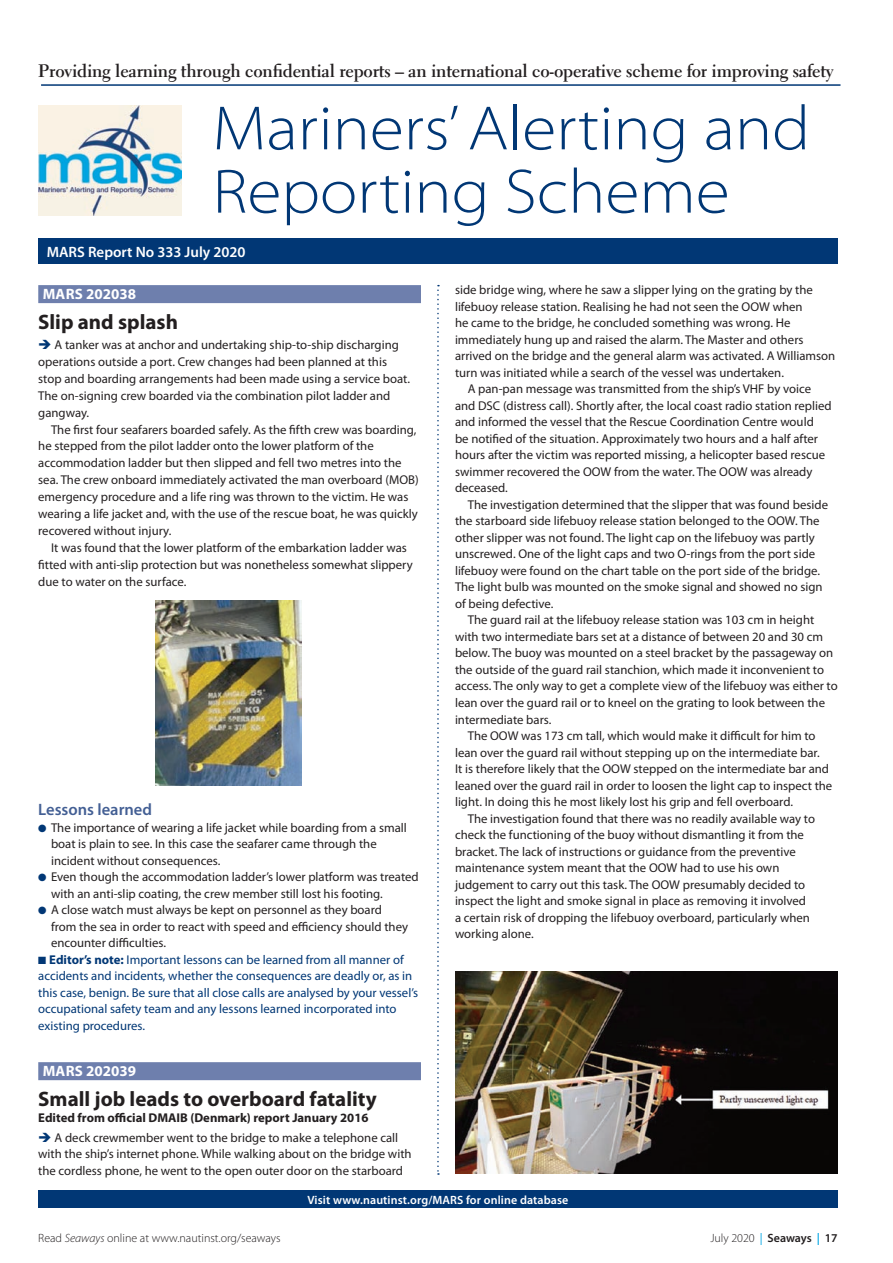
<style>
.page{position:relative;width:893px;height:1263px;background:#fff}
.page>*{position:absolute;margin:0;border:0;box-sizing:border-box;transform-origin:0 0}
.t1{font:300 semi-expanded 63px/63.3px "Myriad Pro";color:#013775}
.t2{font:700 21px "Myriad Pro";color:#231f20}
.t3{font:700 18px "Electra LT Std";letter-spacing:-.01em;color:#231f20}
.t4{font:600 16.5px "Myriad Pro";color:#435f94}
.t5{font:600 15px "Myriad Pro";color:#fff}
.t6{font:700 15px "Myriad Pro";color:#fff}
.t7{font:12.75px/16.5px "Myriad Pro";color:#231f20}
.t8{font:12.75px/16.5px "Myriad Pro";color:#013775}
.t9{font:700 12.75px "Myriad Pro";color:#231f20}
.t10{font:300 12px "Myriad Pro";color:#231f20}
.t11{font:600 12px "Myriad Pro";letter-spacing:.01em;color:#fff}
.t12{font:600 12px "Myriad Pro";letter-spacing:-.005em;color:#231f20}
.s1{color:#013775}
.s2{font-weight:700}
.s3{font-style:italic}
.s4{font-weight:300}
.s5{font-weight:400;color:#00a5e3}
.s6{color:#00a5e3}
</style>
<div class="page">
<hr style="left:41px;top:84px;width:799px;height:2px;background:#013775">
<img style="left:38px;top:105px;width:144px;height:110px">
<div style="left:38px;top:238px;width:800px;height:26px;background:#013775"></div>
<svg style="left:437px;top:285px;width:2px;height:890px"></svg>
<div style="left:38px;top:1191px;width:800px;height:17px;background:#013775"></div>
<div style="left:38px;top:285px;width:383px;height:18px;background:#6e7fad"></div>
<img style="left:155px;top:600px;width:147px;height:186px">
<div style="left:38px;top:1062px;width:383px;height:18px;background:#6e7fad"></div>
<img style="left:455px;top:971px;width:383px;height:203px">
<p class="t3" style="left:38px;top:59px;width:797px">Providing learning through confidential reports – an international co-operative scheme for improving safety</p>
<p class="t1" style="left:213px;top:97px;width:599px">Mariners’ Alerting and<br>Reporting Scheme</p>
<p class="t5" style="left:47px;top:242px;width:200px">MARS Report No 333 July 2020</p>
<p class="t7" style="left:455px;top:282px;width:359px">side bridge wing, where he saw a slipper lying on the grating by the</p>
<p class="t7" style="left:455px;top:298px;width:349px">lifebuoy release station. Realising he had not seen the OOW when</p>
<p class="t7" style="left:455px;top:315px;width:337px">he came to the bridge, he concluded something was wrong. He</p>
<p class="t7" style="left:455px;top:331px;width:350px">immediately hung up and raised the alarm. The Master and others</p>
<p class="t7" style="left:455px;top:348px;width:382px">arrived on the bridge and the general alarm was activated. A Williamson</p>
<p class="t7" style="left:455px;top:364px;width:330px">turn was initiated while a search of the vessel was undertaken.</p>
<p class="t7" style="left:468px;top:381px;width:345px">A pan-pan message was transmitted from the ship’s VHF by voice</p>
<p class="t7" style="left:455px;top:397px;width:378px">and DSC (distress call). Shortly after, the local coast radio station replied</p>
<p class="t7" style="left:455px;top:414px;width:360px">and informed the vessel that the Rescue Coordination Centre would</p>
<p class="t7" style="left:455px;top:430px;width:365px">be notified of the situation. Approximately two hours and a half after</p>
<p class="t7" style="left:455px;top:447px;width:372px">hours after the victim was reported missing, a helicopter based rescue</p>
<p class="t7" style="left:455px;top:463px;width:359px">swimmer recovered the OOW from the water. The OOW was already</p>
<p class="t7" style="left:455px;top:480px;width:54px">deceased.</p>
<p class="t7" style="left:468px;top:496px;width:362px">The investigation determined that the slipper that was found beside</p>
<p class="t7" style="left:455px;top:513px;width:366px">the starboard side lifebuoy release station belonged to the OOW. The</p>
<p class="t7" style="left:455px;top:529px;width:361px">other slipper was not found. The light cap on the lifebuoy was partly</p>
<p class="t7" style="left:455px;top:546px;width:362px">unscrewed. One of the light caps and two O-rings from the port side</p>
<p class="t7" style="left:455px;top:562px;width:366px">lifebuoy were found on the chart table on the port side of the bridge.</p>
<p class="t7" style="left:455px;top:579px;width:369px">The light bulb was mounted on the smoke signal and showed no sign</p>
<p class="t7" style="left:455px;top:595px;width:100px">of being defective.</p>
<p class="t7" style="left:468px;top:612px;width:348px">The guard rail at the lifebuoy release station was 103 cm in height</p>
<p class="t7" style="left:455px;top:628px;width:370px">with two intermediate bars set at a distance of between 20 and 30 cm</p>
<p class="t7" style="left:455px;top:645px;width:380px">below. The buoy was mounted on a steel bracket by the passageway on</p>
<p class="t7" style="left:455px;top:661px;width:371px">the outside of the guard rail stanchion, which made it inconvenient to</p>
<p class="t7" style="left:455px;top:678px;width:384px">access. The only way to get a complete view of the lifebuoy was either to</p>
<p class="t7" style="left:455px;top:694px;width:372px">lean over the guard rail or to kneel on the grating to look between the</p>
<p class="t7" style="left:455px;top:711px;width:98px">intermediate bars.</p>
<p class="t7" style="left:468px;top:727px;width:349px">The OOW was 173 cm tall, which would make it difficult for him to</p>
<p class="t7" style="left:455px;top:744px;width:366px">lean over the guard rail without stepping up on the intermediate bar.</p>
<p class="t7" style="left:455px;top:760px;width:376px">It is therefore likely that the OOW stepped on the intermediate bar and</p>
<p class="t7" style="left:455px;top:777px;width:379px">leaned over the guard rail in order to loosen the light cap to inspect the</p>
<p class="t7" style="left:455px;top:793px;width:340px">light. In doing this he most likely lost his grip and fell overboard.</p>
<p class="t7" style="left:468px;top:810px;width:349px">The investigation found that there was no readily available way to</p>
<p class="t7" style="left:455px;top:826px;width:350px">check the functioning of the buoy without dismantling it from the</p>
<p class="t7" style="left:455px;top:843px;width:342px">bracket. The lack of instructions or guidance from the preventive</p>
<p class="t7" style="left:455px;top:859px;width:326px">maintenance system meant that the OOW had to use his own</p>
<p class="t7" style="left:455px;top:876px;width:352px">judgement to carry out this task. The OOW presumably decided to</p>
<p class="t7" style="left:455px;top:892px;width:353px">inspect the light and smoke signal in place as removing it involved</p>
<p class="t7" style="left:455px;top:909px;width:356px">a certain risk of dropping the lifebuoy overboard, particularly when</p>
<p class="t7" style="left:455px;top:925px;width:80px">working alone.</p>
<p class="t6" style="left:43px;top:284px;width:95px">MARS 202038</p>
<p class="t2" style="left:38px;top:308px;width:141px">Slip and splash</p>
<p class="t7" style="left:38px;top:336px;width:362px"><span class="s1">➔</span> A tanker was at anchor and undertaking ship-to-ship discharging</p>
<p class="t7" style="left:38px;top:353px;width:350px">operations outside a port. Crew changes had been planned at this</p>
<p class="t7" style="left:38px;top:370px;width:373px">stop and boarding arrangements had been made using a service boat.</p>
<p class="t7" style="left:38px;top:387px;width:353px">The on-signing crew boarded via the combination pilot ladder and</p>
<p class="t7" style="left:38px;top:404px;width:52px">gangway.</p>
<p class="t7" style="left:51px;top:421px;width:367px">The first four seafarers boarded safely. As the fifth crew was boarding,</p>
<p class="t7" style="left:38px;top:438px;width:337px">he stepped from the pilot ladder onto the lower platform of the</p>
<p class="t7" style="left:38px;top:455px;width:365px">accommodation ladder but then slipped and fell two metres into the</p>
<p class="t7" style="left:38px;top:471px;width:382px">sea. The crew onboard immediately activated the man overboard (MOB)</p>
<p class="t7" style="left:38px;top:488px;width:372px">emergency procedure and a life ring was thrown to the victim. He was</p>
<p class="t7" style="left:38px;top:505px;width:381px">wearing a life jacket and, with the use of the rescue boat, he was quickly</p>
<p class="t7" style="left:38px;top:522px;width:135px">recovered without injury.</p>
<p class="t7" style="left:51px;top:539px;width:357px">It was found that the lower platform of the embarkation ladder was</p>
<p class="t7" style="left:38px;top:556px;width:376px">fitted with anti-slip protection but was nonetheless somewhat slippery</p>
<p class="t7" style="left:38px;top:573px;width:150px">due to water on the surface.</p>
<p class="t4" style="left:38px;top:799px;width:115px">Lessons learned</p>
<p class="t7" style="left:51px;top:819px;width:357px;text-indent:-13px"><span class="s1">●</span> The importance of wearing a life jacket while boarding from a small boat is plain to see. In this case the seafarer came through the incident without consequences.</p>
<p class="t7" style="left:51px;top:868px;width:369px;text-indent:-13px"><span class="s1">●</span> Even though the accommodation ladder’s lower platform was treated with an anti-slip coating, the crew member still lost his footing.</p>
<p class="t7" style="left:51px;top:901px;width:359px;text-indent:-13px"><span class="s1">●</span> A close watch must always be kept on personnel as they board from the sea in order to react with speed and efficiency should they encounter difficulties.</p>
<p class="t8" style="left:38px;top:951px;width:381px">■ <span class="s2">Editor’s note:</span> Important lessons can be learned from all manner of accidents and incidents, whether the consequences are deadly or, as in this case, benign. Be sure that all close calls are analysed by your vessel’s occupational safety team and any lessons learned incorporated into existing procedures.</p>
<p class="t6" style="left:43px;top:1061px;width:95px">MARS 202039</p>
<p class="t2" style="left:38px;top:1085px;width:340px">Small job leads to overboard fatality</p>
<p class="t9" style="left:38px;top:1109px;width:332px">Edited from official DMAIB (Denmark) report January 2016</p>
<p class="t7" style="left:38px;top:1129px;width:375px"><span class="s1">➔</span> A deck crewmember went to the bridge to make a telephone call with the ship’s internet phone. While walking about on the bridge with the cordless phone, he went to the open outer door on the starboard</p>
<p class="t11" style="left:307px;top:1192px;width:262px">Visit www.nautinst.org/MARS for online database</p>
<p class="t10" style="left:38px;top:1231px;width:244px">Read <span class="s3">Seaways</span> online at www.nautinst.org/seaways</p>
<p class="t12" style="left:710px;top:1230px;width:129px"><span class="s4">July 2020</span> <span class="s5">|</span> Seaways <span class="s6">|</span> 17</p>
</div>
